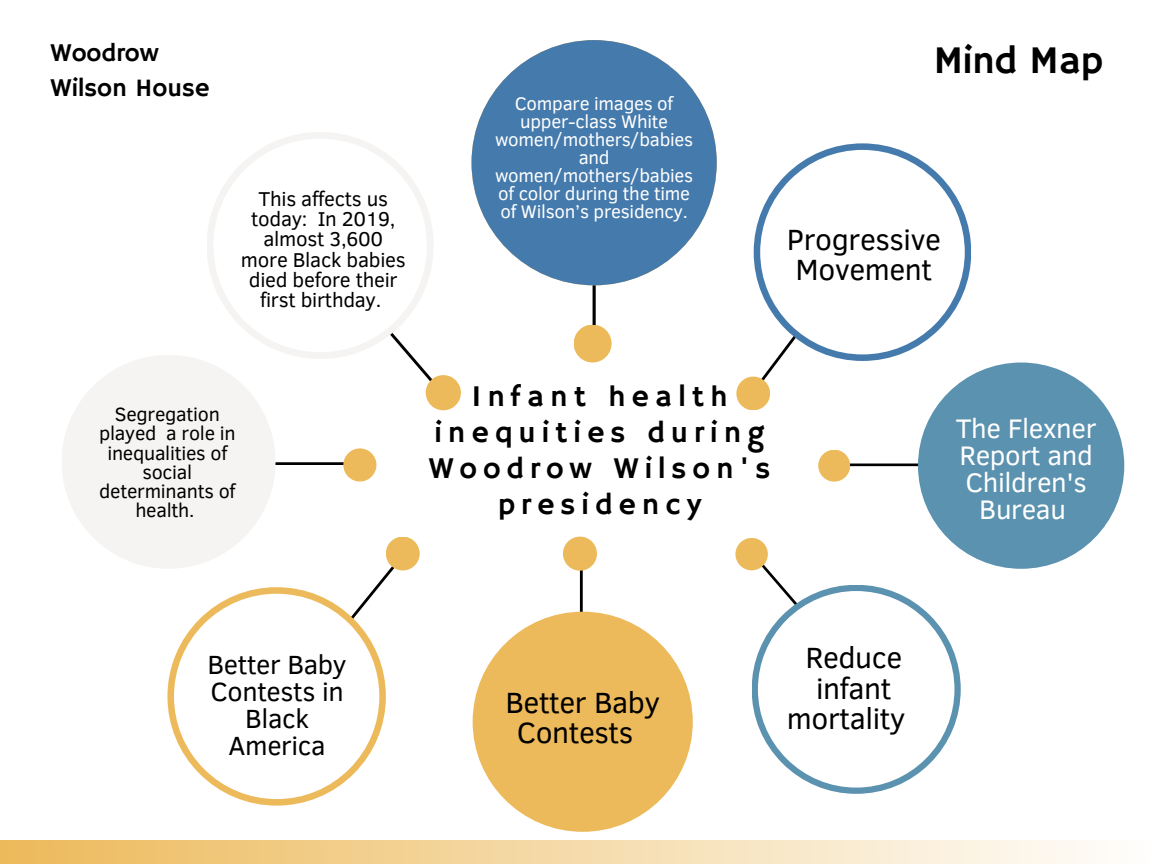
<style>
.page{position:relative;width:1152px;height:864px;background:#fff}
.page>*{position:absolute;margin:0;border:0;box-sizing:border-box;transform-origin:0 0}
.t1{font:39px "Hammersmith One";letter-spacing:-.01em;color:#000}
.t2{font:30px/30.3px "Clear Sans";letter-spacing:-.015em;color:#000;text-align:center}
.t3{font:30px/36px "Hammersmith One";letter-spacing:.2em;color:#000;text-align:center}
.t4{font:27.6px/27px "Clear Sans";letter-spacing:-.015em;color:#fff;text-align:center}
.t5{font:27px/27px "Clear Sans";letter-spacing:-.015em;color:#000;text-align:center}
.t6{font:25.5px/34.8px "Hammersmith One";color:#000}
.t7{font:20.55px/20.2px "Clear Sans";letter-spacing:-.015em;color:#000;text-align:center}
.t8{font:19.65px/19.2px "Clear Sans";letter-spacing:-.015em;color:#000;text-align:center}
.t9{font:18.75px/18px "Clear Sans";letter-spacing:-.015em;color:#fff;text-align:center}
</style>
<div class="page">
<div style="left:0;top:840px;width:1152px;height:24px;background:linear-gradient(to right,#edb95a,#fefefd)"></div>
<hr style="left:593px;top:239px;width:3px;height:103px;background:#000">
<div style="left:472px;top:40px;width:245px;height:245px;background:#457aac;border-radius:50%"></div>
<div style="left:574px;top:325px;width:38px;height:38px;background:#edba5b;border-radius:50%"></div>
<svg style="left:375px;top:558px;width:19px;height:29px"></svg>
<svg style="left:167px;top:587px;width:219px;height:218px"></svg>
<div style="left:386px;top:537px;width:34px;height:34px;background:#edba5b;border-radius:50%"></div>
<hr style="left:248px;top:462px;width:101px;height:3px;background:#000">
<div style="left:62px;top:355px;width:214px;height:214px;background:#f5f4f2;border-radius:50%"></div>
<div style="left:343px;top:448px;width:33px;height:34px;background:#edba5b;border-radius:50%"></div>
<svg style="left:411px;top:359px;width:28px;height:36px"></svg>
<svg style="left:207px;top:132px;width:226px;height:227px"></svg>
<div style="left:426px;top:375px;width:35px;height:35px;background:#edba5b;border-radius:50%"></div>
<svg style="left:750px;top:361px;width:29px;height:29px"></svg>
<svg style="left:754px;top:143px;width:217px;height:218px"></svg>
<div style="left:736px;top:377px;width:34px;height:33px;background:#edba5b;border-radius:50%"></div>
<hr style="left:845px;top:464px;width:97px;height:2px;background:#000">
<div style="left:918px;top:363px;width:206px;height:206px;background:#5b92af;border-radius:50%"></div>
<div style="left:818px;top:450px;width:32px;height:32px;background:#edba5b;border-radius:50%"></div>
<svg style="left:749px;top:549px;width:33px;height:36px"></svg>
<svg style="left:752px;top:585px;width:209px;height:209px"></svg>
<div style="left:735px;top:538px;width:33px;height:32px;background:#edba5b;border-radius:50%"></div>
<hr style="left:580px;top:559px;width:3px;height:71px;background:#000">
<div style="left:473px;top:612px;width:220px;height:220px;background:#edba5b;border-radius:50%"></div>
<div style="left:563px;top:537px;width:34px;height:34px;background:#edba5b;border-radius:50%"></div>
<p class="t6" style="left:50px;top:37px;width:161px">Woodrow<br>Wilson House</p>
<p class="t7" style="left:241px;top:187px;width:166px">This affects us today: In 2019, almost 3,600 more Black babies died before their first birthday.</p>
<p class="t9" style="left:495px;top:93px;width:200px">Compare images of upper-class White women/mothers/babies and women/mothers/babies of color during the time of Wilson’s presidency.</p>
<p class="t1" style="left:934px;top:38px;width:171px">Mind Map</p>
<p class="t2" style="left:787px;top:223px;width:155px;text-align:left">Progressive<br>Movement</p>
<p class="t8" style="left:99px;top:404px;width:138px">Segregation played a role in inequalities of social determinants of health.</p>
<p class="t3" style="left:429px;top:380px;width:343px">Infant health inequities during<br>Woodrow Wilson's presidency</p>
<p class="t4" style="left:956px;top:413px;width:142px">The Flexner<br>Report and<br>Children's<br>Bureau</p>
<p class="t5" style="left:208px;top:650px;width:141px">Better Baby<br>Contests in<br>Black<br>America</p>
<p class="t2" style="left:505px;top:686px;width:156px">Better Baby<br>Contests</p>
<p class="t2" style="left:787px;top:641px;width:120px">Reduce infant mortality</p>
</div>
